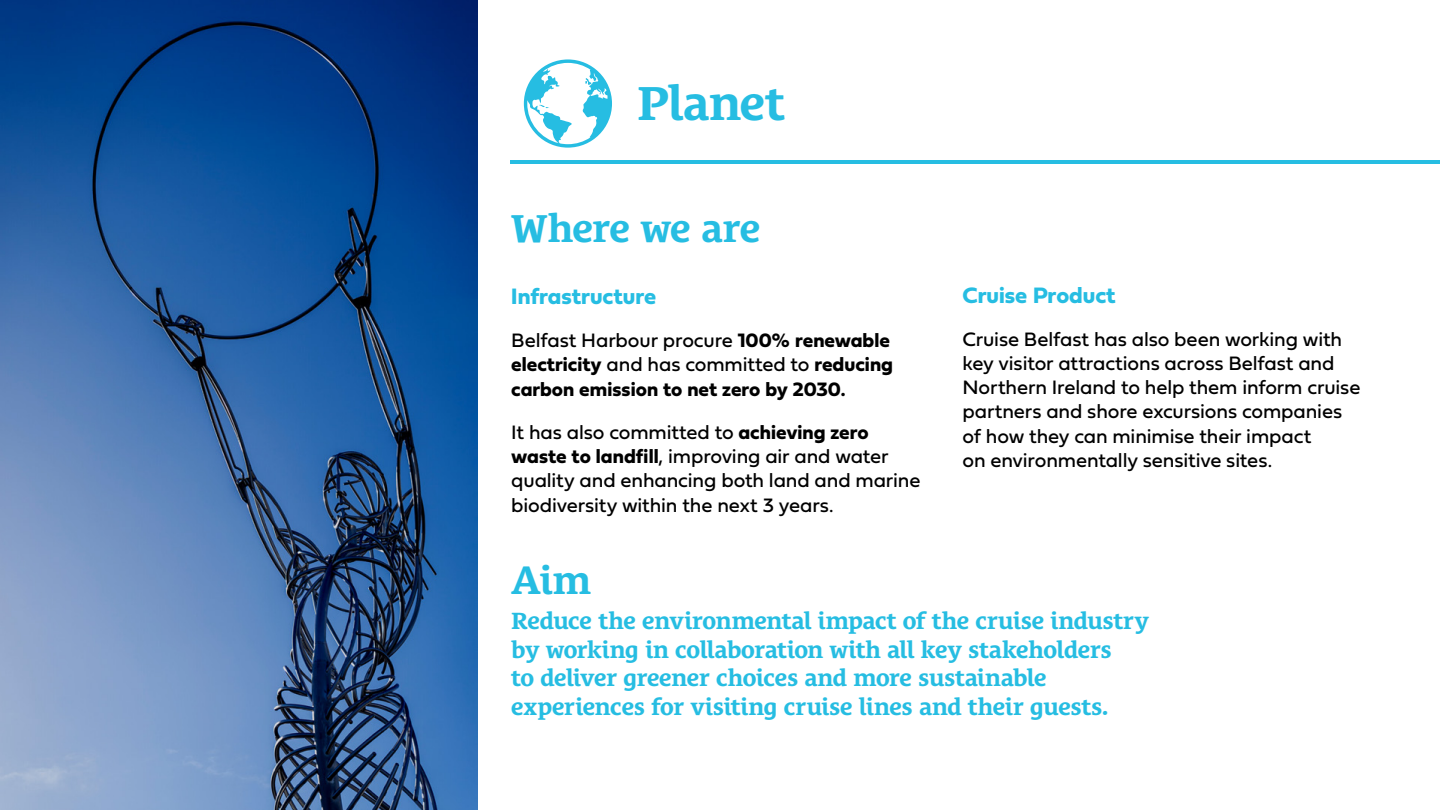
<style>
.page{position:relative;width:1440px;height:810px;background:#fff}
.page>*{position:absolute;margin:0;border:0;box-sizing:border-box;transform-origin:0 0}
.t1{font:700 48.75px "Le Monde Courrier Std";letter-spacing:-.015em;color:#26bde2}
.t2{font:700 39.75px "Le Monde Courrier Std";letter-spacing:-.03em;color:#26bde2}
.t3{font:700 24px/28.8px "Le Monde Courrier Std";letter-spacing:-.02em;color:#26bde2}
.t4{font:23.25px "Fieldwork Geo Bold";color:#26bde2}
.t5{font:20.25px/24.3px "Fieldwork Geo Regular";letter-spacing:-.005em;color:#000}
.t6{font:20.25px/24.3px "Fieldwork Geo Bold";color:#000}
.s1{font-family:"Fieldwork Geo Bold"}
.s2{font-family:"Fieldwork Geo Regular"}
</style>
<div class="page">
<img style="left:0;top:0;width:477px;height:810px">
<hr style="left:511px;top:160px;width:929px;height:4px;background:#26bde2">
<svg style="left:524px;top:59px;width:88px;height:89px"></svg>
<h1 class="t1" style="left:637px;top:75px;width:150px">Planet</h1>
<h2 class="t2" style="left:511px;top:205px;width:251px">Where we are</h2>
<p class="t4" style="left:511px;top:278px;width:147px">Infrastructure</p>
<p class="t5" style="left:511px;top:327px;width:380px">Belfast Harbour procure <span class="s1">100% renewable</span></p>
<p class="t6" style="left:511px;top:352px;width:383px">electricity <span class="s2">and has committed to</span> reducing carbon emission to net zero by 2030.</p>
<p class="t5" style="left:511px;top:419px;width:411px">It has also committed to <span class="s1">achieving zero waste to landfill</span>, improving air and water quality and enhancing both land and marine biodiversity within the next 3 years.</p>
<p class="t4" style="left:963px;top:277px;width:155px">Cruise Product</p>
<p class="t5" style="left:963px;top:326px;width:399px">Cruise Belfast has also been working with key visitor attractions across Belfast and Northern Ireland to help them inform cruise partners and shore excursions companies of how they can minimise their impact<br>on environmentally sensitive sites.</p>
<h2 class="t2" style="left:511px;top:557px;width:81px">Aim</h2>
<p class="t3" style="left:511px;top:606px;width:639px">Reduce the environmental impact of the cruise industry by working in collaboration with all key stakeholders<br>to deliver greener choices and more sustainable experiences for visiting cruise lines and their guests.</p>
</div>
